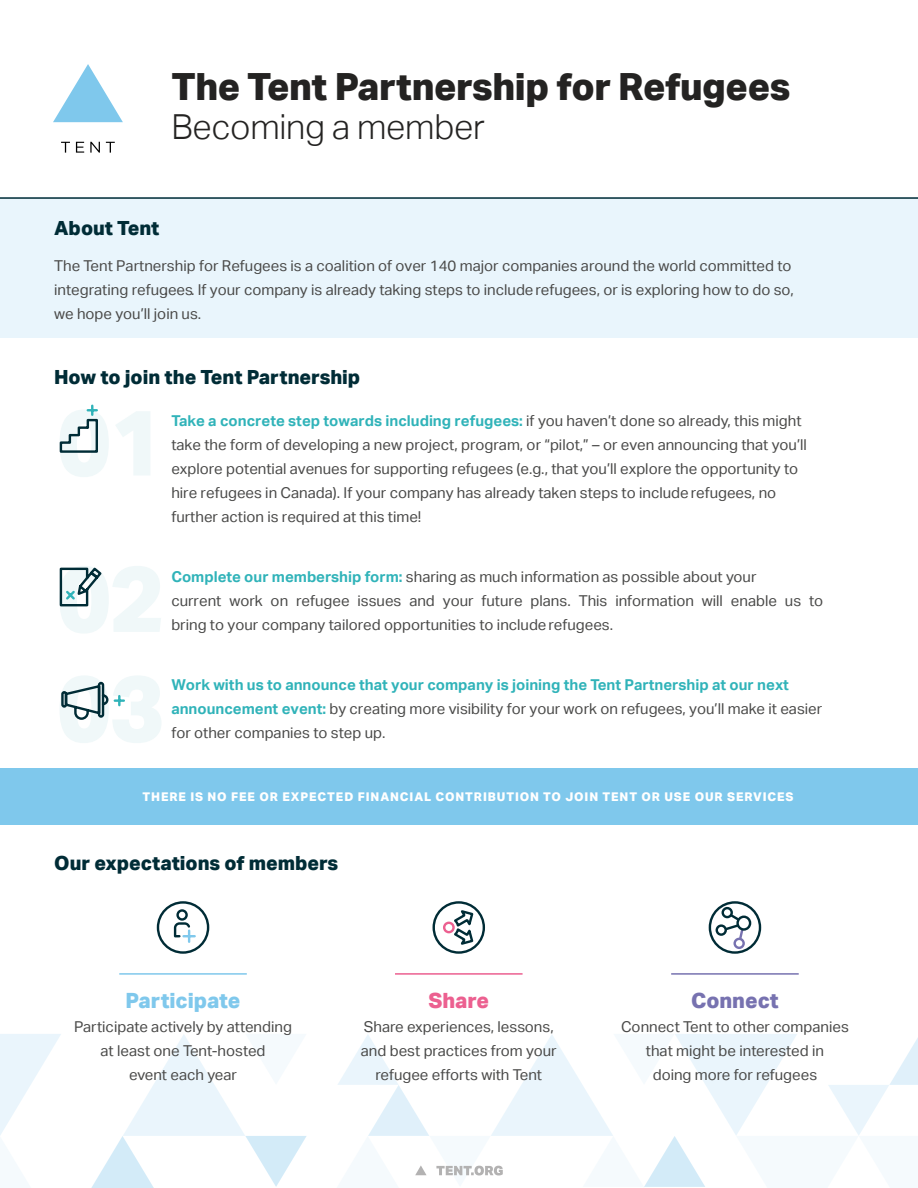
<style>
.page{position:relative;width:918px;height:1188px;background:#fff}
.page>*{position:absolute;margin:0;border:0;box-sizing:border-box;transform-origin:0 0}
.Main_Title{font:800 37.5px "Aktiv Grotesk";letter-spacing:-.01em;color:#242322}
.Main_Title-2{font:300 34.5px "Aktiv Grotesk";letter-spacing:-.01em;color:#242322}
.SH1{font:800 21px "Aktiv Grotesk";color:#7fc8ec}
.SH1-2{font:800 21px "Aktiv Grotesk";color:#7772b0}
.SH1-3{font:800 21px "Aktiv Grotesk";color:#ec6090}
.SH1-4{font:800 19.5px "Aktiv Grotesk";color:#002c36}
.Body__10pt{font:800 19.5px "Aktiv Grotesk";color:#002c36}
.Body__10pt-2{font:15px/24px "Aktiv Grotesk";color:#4a4a49}
.SH1-5{font:15px/24px "Aktiv Grotesk";color:#4a4a49;text-align:center}
.SH3{font:800 12px "Aktiv Grotesk";letter-spacing:.075em;color:#fff}
.s1{font-style:inherit}
.s2{font-weight:700;color:#30b3b9}
</style>
<div class="page">
<div style="left:0;top:197px;width:918px;height:140px;background:#e9f5fc"></div>
<hr style="left:0;top:197px;width:918px;height:2px;background:#002c36">
<svg style="left:0;top:1034px;width:918px;height:154px"></svg>
<svg style="left:61px;top:142px;width:9px;height:11px"></svg>
<svg style="left:76px;top:142px;width:8px;height:11px"></svg>
<svg style="left:90px;top:142px;width:10px;height:11px"></svg>
<svg style="left:106px;top:142px;width:9px;height:11px"></svg>
<svg style="left:53px;top:64px;width:70px;height:58px"></svg>
<hr style="left:119px;top:973px;width:128px;height:2px;background:#7fc8ec">
<svg style="left:156px;top:901px;width:54px;height:53px"></svg>
<hr style="left:395px;top:973px;width:128px;height:2px;background:#ec6090">
<div style="left:433px;top:901px;width:52px;height:53px;border:2px solid #002c36;border-radius:50%"></div>
<svg style="left:441px;top:908px;width:34px;height:39px"></svg>
<hr style="left:671px;top:973px;width:128px;height:2px;background:#7772b0">
<div style="left:722px;top:907px;width:11px;height:11px;border:2px solid #002c36;border-radius:50%"></div>
<div style="left:716px;top:924px;width:11px;height:12px;border:2px solid #002c36;border-radius:50%"></div>
<div style="left:733px;top:938px;width:12px;height:11px;border:2px solid #7772b0;border-radius:50%"></div>
<div style="left:736px;top:916px;width:15px;height:15px;border:2px solid #002c36;border-radius:50%"></div>
<div style="left:709px;top:901px;width:52px;height:53px;border:2px solid #002c36;border-radius:50%"></div>
<svg style="left:722px;top:912px;width:23px;height:30px"></svg>
<svg style="left:59px;top:567px;width:43px;height:40px"></svg>
<svg style="left:61px;top:681px;width:63px;height:39px"></svg>
<svg style="left:59px;top:406px;width:39px;height:47px"></svg>
<div style="left:0;top:768px;width:918px;height:57px;background:#7fc8ec"></div>
<p class="Main_Title" style="left:171px;top:63px;width:621px">The Tent Partnership for Refugees</p>
<p class="Main_Title-2" style="left:171px;top:107px;width:315px">Becoming a member</p>
<p class="Body__10pt" style="left:54px;top:215px;width:107px">About Tent</p>
<p class="Body__10pt-2" style="left:54px;top:254px;width:741px">The Tent Partnership for Refugees is a coalition of over 140 major companies around the world <span class="s1">committed to integrating refugees</span>. If your company is already taking steps to <span class="s1">include</span>refugees, or is exploring how to do so,</p>
<p class="Body__10pt-2" style="left:54px;top:278px;width:149px;text-indent:110px">.<br>we hope you’ll join us.</p>
<h1 class="SH1-4" style="left:54px;top:365px;width:308px">How to join the Tent Partnership</h1>
<p class="Body__10pt-2" style="left:171px;top:409px;width:637px"><span class="s2">Take a concrete step towards</span> <span class="s2">including</span> <span class="s2">refugees:</span> if you haven’t done so already, this might take the form of developing a new project, program, or “pilot,” – or even announcing that you’ll explore potential avenues for supporting refugees (e.g., that you’ll explore the opportunity to hire refugees in Canada). If your company has already taken steps to <span class="s1">include</span>refugees, no further action is required at this time!</p>
<p class="Body__10pt-2" style="left:171px;top:565px;width:653px"><span class="s2">Complete our membership form:</span> sharing as much information as possible about your<br>current work on refugee issues and your future plans. This information will enable us to bring to your company tailored opportunities to <span class="s1">include</span> refugees.</p>
<p class="Body__10pt-2" style="left:171px;top:673px;width:652px"><span class="s2">Work with us to announce that your company is joining the Tent Partnership at our next announcement event:</span> by creating more visibility for your work on refugees, you’ll make it easier for other companies to step up.</p>
<p class="SH3" style="left:142px;top:789px;width:653px">THERE IS NO FEE OR EXPECTED FINANCIAL CONTRIBUTION TO JOIN TENT OR USE OUR SERVICES</p>
<p class="SH1-4" style="left:54px;top:851px;width:286px">Our expectations of members</p>
<p class="SH1" style="left:126px;top:987px;width:116px">Participate</p>
<p class="SH1-5" style="left:74px;top:1015px;width:219px">Participate actively by attending at least one Tent-hosted<br>event each year</p>
<p class="SH1-3" style="left:428px;top:987px;width:62px">Share</p>
<p class="SH1-5" style="left:361px;top:1015px;width:197px">Share experiences, lessons, and best practices from your refugee efforts with Tent</p>
<p class="SH1-2" style="left:691px;top:987px;width:89px">Connect</p>
<p class="SH1-5" style="left:621px;top:1015px;width:229px">Connect Tent to other companies that might be interested in<br>doing more for refugees</p>
</div>
